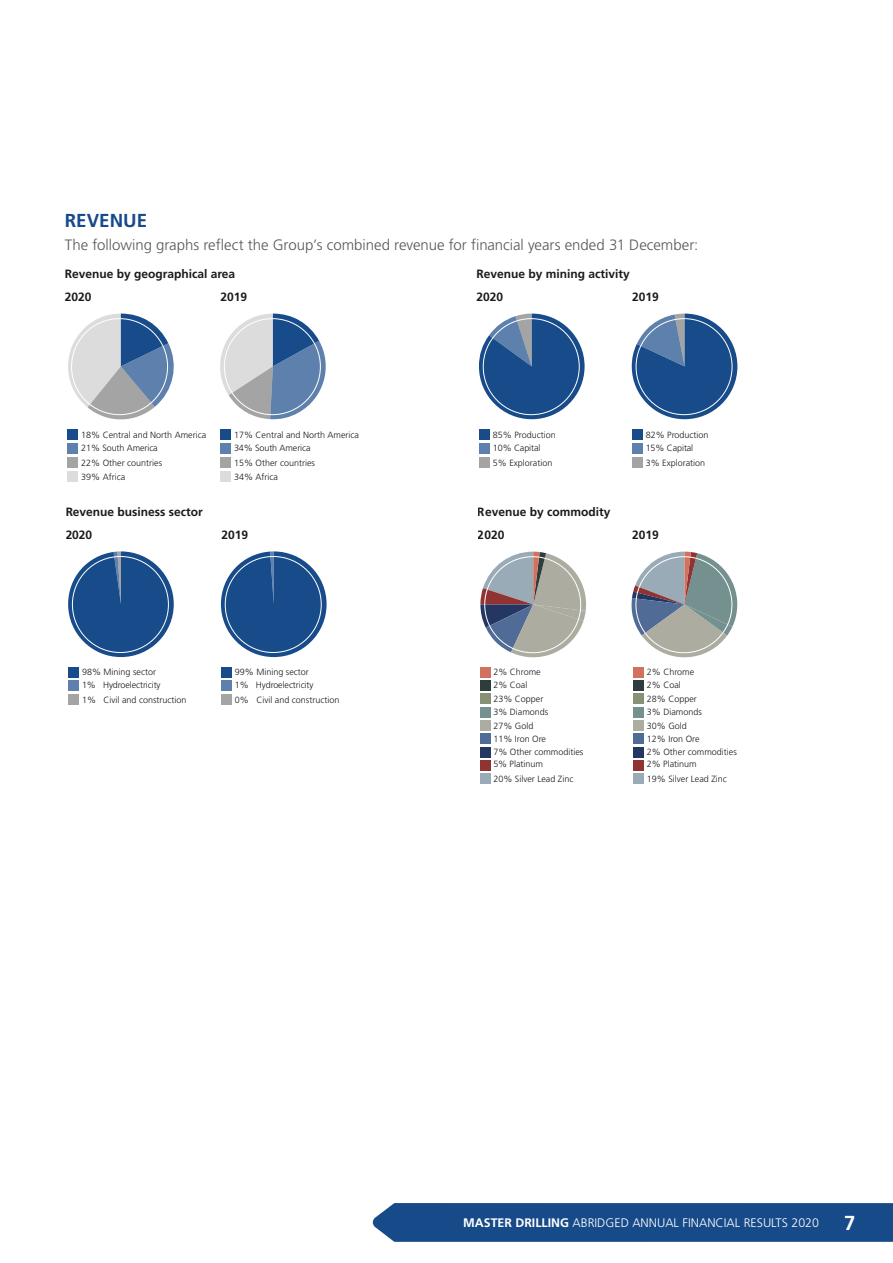
<style>
.page{position:relative;width:893px;height:1263px;background:#fff}
.page>*{position:absolute;margin:0;border:0;box-sizing:border-box;transform-origin:0 0}
.t1{font:700 18.75px "Frutiger LT Std";color:#174a89}
.t2{font:300 15px "Frutiger LT Std";color:#57585a}
.t3{font:300 12.3px "Frutiger LT Std";color:#fff}
.t4{font:700 12px/23.4px "Frutiger LT Std";color:#1a1a1e}
.t5{font:300 9px/13px "Frutiger LT Std";color:#1a1a1e}
.s1{font-weight:700}
.s2{font-weight:700;font-size:20.25px}
</style>
<div class="page">
<div style="left:69px;top:667px;width:10px;height:10px;background:#174b89"></div>
<div style="left:69px;top:681px;width:10px;height:10px;background:#5d81ac"></div>
<div style="left:69px;top:695px;width:10px;height:10px;background:#a4a4a5"></div>
<svg style="left:68px;top:551px;width:106px;height:106px"></svg>
<div style="left:221px;top:667px;width:11px;height:10px;background:#174b89"></div>
<div style="left:221px;top:681px;width:11px;height:10px;background:#5d81ac"></div>
<div style="left:221px;top:695px;width:11px;height:10px;background:#a4a4a5"></div>
<div style="left:221px;top:551px;width:106px;height:106px;background:#174b89;border-radius:52px"></div>
<div style="left:480px;top:667px;width:10px;height:10px;background:#d1725f"></div>
<div style="left:480px;top:680px;width:10px;height:11px;background:#2d3d3c"></div>
<div style="left:480px;top:694px;width:10px;height:10px;background:#889076"></div>
<div style="left:480px;top:773px;width:10px;height:10px;background:#99abb6"></div>
<div style="left:480px;top:747px;width:10px;height:10px;background:#243763"></div>
<div style="left:480px;top:760px;width:10px;height:10px;background:#923333"></div>
<div style="left:480px;top:733px;width:10px;height:11px;background:#506b95"></div>
<div style="left:480px;top:707px;width:10px;height:11px;background:#74918f"></div>
<div style="left:480px;top:720px;width:10px;height:11px;background:#acaca1"></div>
<div style="left:633px;top:667px;width:11px;height:10px;background:#d1725f"></div>
<div style="left:633px;top:680px;width:11px;height:11px;background:#2d3d3c"></div>
<div style="left:633px;top:694px;width:11px;height:10px;background:#889076"></div>
<div style="left:633px;top:773px;width:11px;height:10px;background:#99abb6"></div>
<div style="left:633px;top:747px;width:11px;height:10px;background:#243763"></div>
<div style="left:633px;top:760px;width:11px;height:10px;background:#923333"></div>
<div style="left:633px;top:733px;width:11px;height:11px;background:#506b95"></div>
<div style="left:633px;top:707px;width:11px;height:11px;background:#74918f"></div>
<div style="left:633px;top:720px;width:11px;height:11px;background:#acaca1"></div>
<svg style="left:480px;top:552px;width:106px;height:106px"></svg>
<svg style="left:631px;top:552px;width:107px;height:106px"></svg>
<div style="left:479px;top:429px;width:11px;height:11px;background:#174b89"></div>
<div style="left:479px;top:443px;width:11px;height:10px;background:#5d81ac"></div>
<div style="left:479px;top:457px;width:11px;height:10px;background:#a4a4a5"></div>
<svg style="left:479px;top:314px;width:106px;height:105px"></svg>
<div style="left:632px;top:429px;width:10px;height:11px;background:#174b89"></div>
<div style="left:632px;top:443px;width:10px;height:10px;background:#5d81ac"></div>
<div style="left:632px;top:457px;width:10px;height:10px;background:#a4a4a5"></div>
<svg style="left:632px;top:314px;width:105px;height:105px"></svg>
<div style="left:68px;top:429px;width:10px;height:11px;background:#174b89"></div>
<div style="left:68px;top:443px;width:10px;height:10px;background:#5d81ac"></div>
<div style="left:68px;top:457px;width:10px;height:10px;background:#a4a4a5"></div>
<div style="left:68px;top:471px;width:10px;height:10px;background:#dcdcdd"></div>
<svg style="left:68px;top:314px;width:106px;height:105px"></svg>
<div style="left:221px;top:429px;width:10px;height:11px;background:#174b89"></div>
<div style="left:221px;top:443px;width:10px;height:10px;background:#5d81ac"></div>
<div style="left:221px;top:457px;width:10px;height:10px;background:#a4a4a5"></div>
<div style="left:221px;top:471px;width:10px;height:10px;background:#dcdcdd"></div>
<svg style="left:220px;top:314px;width:106px;height:105px"></svg>
<div style="left:372px;top:1203px;width:521px;height:39px;background:#174a89"></div>
<h1 class="t1" style="left:65px;top:209px;width:84px">REVENUE</h1>
<h2 class="t2" style="left:65px;top:236px;width:635px">The following graphs reflect the Group’s combined revenue for financial years ended 31 December:</h2>
<h3 class="t4" style="left:65px;top:262px;width:172px">Revenue by geographical area<br>2020</h3>
<h3 class="t4" style="left:221px;top:285px;width:28px">2019</h3>
<h3 class="t4" style="left:476px;top:262px;width:155px">Revenue by mining activity<br>2020</h3>
<h3 class="t4" style="left:632px;top:285px;width:28px">2019</h3>
<p class="t5" style="left:81px;top:428px;width:127px">18% Central and North America<br>21% South America</p>
<p class="t5" style="left:81px;top:455px;width:83px;line-height:14px">22% Other countries<br>39% Africa</p>
<p class="t5" style="left:234px;top:428px;width:127px">17% Central and North America<br>34% South America</p>
<p class="t5" style="left:234px;top:455px;width:83px;line-height:14px">15% Other countries<br>34% Africa</p>
<p class="t5" style="left:493px;top:428px;width:64px">85% Production<br>10% Capital</p>
<p class="t5" style="left:493px;top:456px;width:61px">5% Exploration</p>
<p class="t5" style="left:646px;top:428px;width:64px">82% Production<br>15% Capital</p>
<p class="t5" style="left:646px;top:456px;width:61px">3% Exploration</p>
<h3 class="t4" style="left:66px;top:500px;width:139px">Revenue business sector<br>2020</h3>
<h3 class="t4" style="left:221px;top:523px;width:28px">2019</h3>
<h3 class="t4" style="left:478px;top:500px;width:134px">Revenue by commodity<br>2020</h3>
<h3 class="t4" style="left:632px;top:524px;width:28px">2019</h3>
<p class="t5" style="left:82px;top:666px;width:80px">98% Mining sector<br>1% Hydroelectricity</p>
<p class="t5" style="left:82px;top:694px;width:106px">1% Civil and construction</p>
<p class="t5" style="left:235px;top:666px;width:80px">99% Mining sector<br>1% Hydroelectricity</p>
<p class="t5" style="left:235px;top:694px;width:106px">0% Civil and construction</p>
<p class="t5" style="left:493px;top:665px;width:49px">2% Chrome<br>2% Coal</p>
<p class="t5" style="left:493px;top:693px;width:52px">23% Copper</p>
<p class="t5" style="left:647px;top:665px;width:49px">2% Chrome<br>2% Coal</p>
<p class="t5" style="left:647px;top:693px;width:52px">28% Copper</p>
<p class="t5" style="left:493px;top:705px;width:57px;line-height:14px">3% Diamonds<br>27% Gold</p>
<p class="t5" style="left:647px;top:705px;width:57px;line-height:14px">3% Diamonds<br>30% Gold</p>
<p class="t5" style="left:493px;top:732px;width:54px">11% Iron Ore</p>
<p class="t5" style="left:647px;top:732px;width:54px">12% Iron Ore</p>
<p class="t5" style="left:493px;top:746px;width:91px;line-height:12px">7% Other commodities<br>5% Platinum</p>
<p class="t5" style="left:647px;top:746px;width:92px;line-height:12px">2% Other commodities<br>2% Platinum</p>
<p class="t5" style="left:493px;top:772px;width:82px">20% Silver Lead Zinc</p>
<p class="t5" style="left:647px;top:772px;width:82px">19% Silver Lead Zinc</p>
<h3 class="t3" style="left:463px;top:1216px;width:394px"><span class="s1">MASTER DRILLING</span> ABRIDGED ANNUAL FINANCIAL RESULTS 2020 <span class="s2">7</span></h3>
</div>
